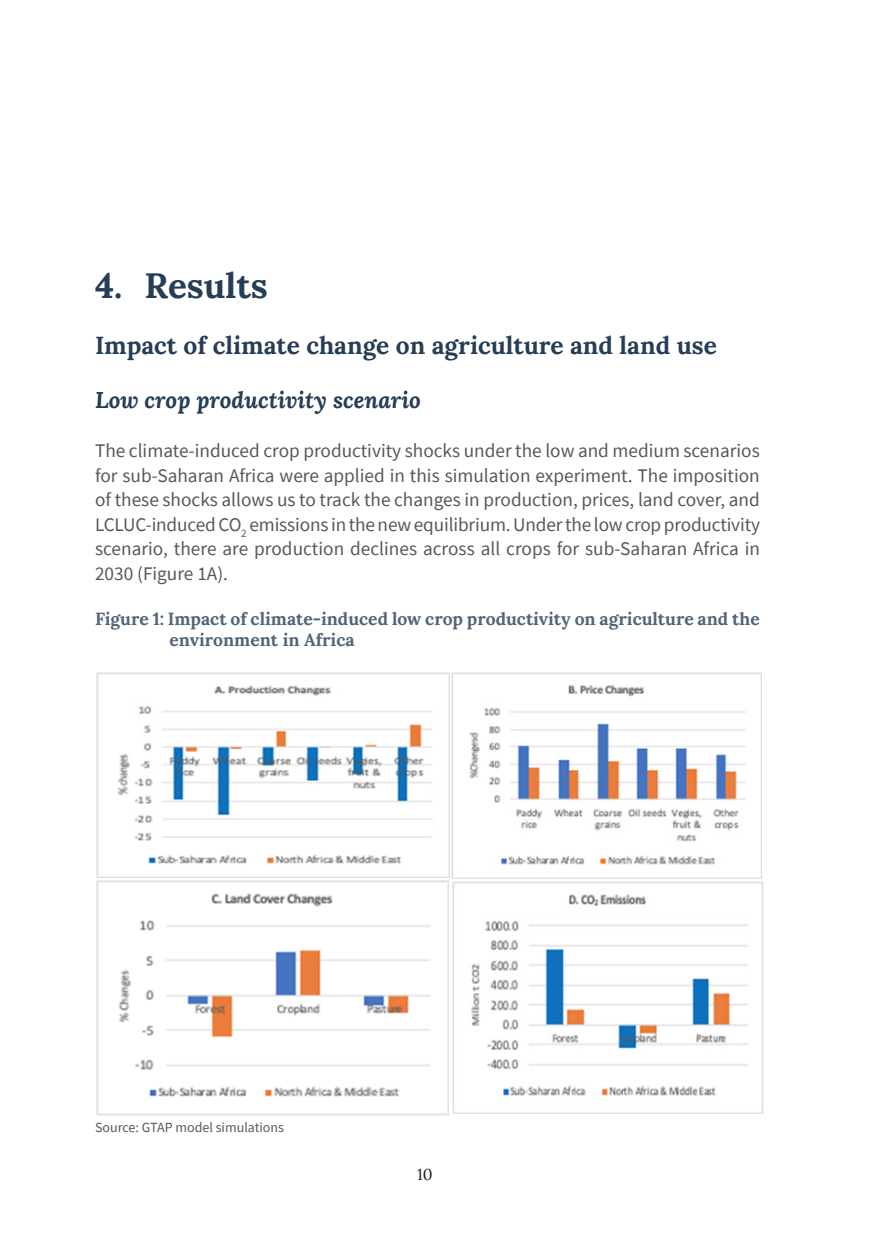
<style>
.page{position:relative;width:874px;height:1241px;background:#fff}
.page>*{position:absolute;margin:0;border:0;box-sizing:border-box;transform-origin:0 0}
.Header_A{font:700 35px "Lora";color:#263d56}
.Header_B{font:700 24.5px "Lora";color:#263d56}
.Header_C{font:italic 700 22.75px "Lora";color:#263d56}
.Para_1{font:19.25px/24.5px "Source Sans Pro";color:#57585a;text-align:justify}
.Table_Header{font:700 17.5px/21px "Lora";color:#516478}
.Page_Header{font:15.75px "Lora";color:#231f20}
.table_cap{font:14px "Source Sans Pro";color:#57585a}
</style>
<div class="page">
<img style="left:96px;top:672px;width:353px;height:205px">
<img style="left:451px;top:672px;width:310px;height:206px">
<img style="left:96px;top:880px;width:352px;height:234px">
<img style="left:452px;top:881px;width:310px;height:232px">
<p class="Header_A" style="left:95px;top:262px;width:174px">4. Results</p>
<p class="Header_B" style="left:95px;top:329px;width:623px">Impact of climate change on agriculture and land use</p>
<p class="Header_C" style="left:95px;top:384px;width:327px">Low crop productivity scenario</p>
<p class="Para_1" style="left:95px;top:438px;width:666px">The climate-induced crop productivity shocks under the low and medium scenarios for sub-Saharan Africa were applied in this simulation experiment. The imposition of these shocks allows us to track the changes in production, prices, land cover, and LCLUC-induced CO<sub>2</sub> emissions in the new equilibrium. Under the low crop productivity scenario, there are production declines across all crops for sub-Saharan Africa in 2030 (Figure 1A).</p>
<p class="Table_Header" style="left:169px;top:608px;width:591px;text-indent:-74px">Figure 1: Impact of climate-induced low crop productivity on agriculture and the environment in Africa</p>
<p class="table_cap" style="left:95px;top:1117px;width:190px">Source: GTAP model simulations</p>
<p class="Page_Header" style="left:417px;top:1162px;width:17px">10</p>
</div>
